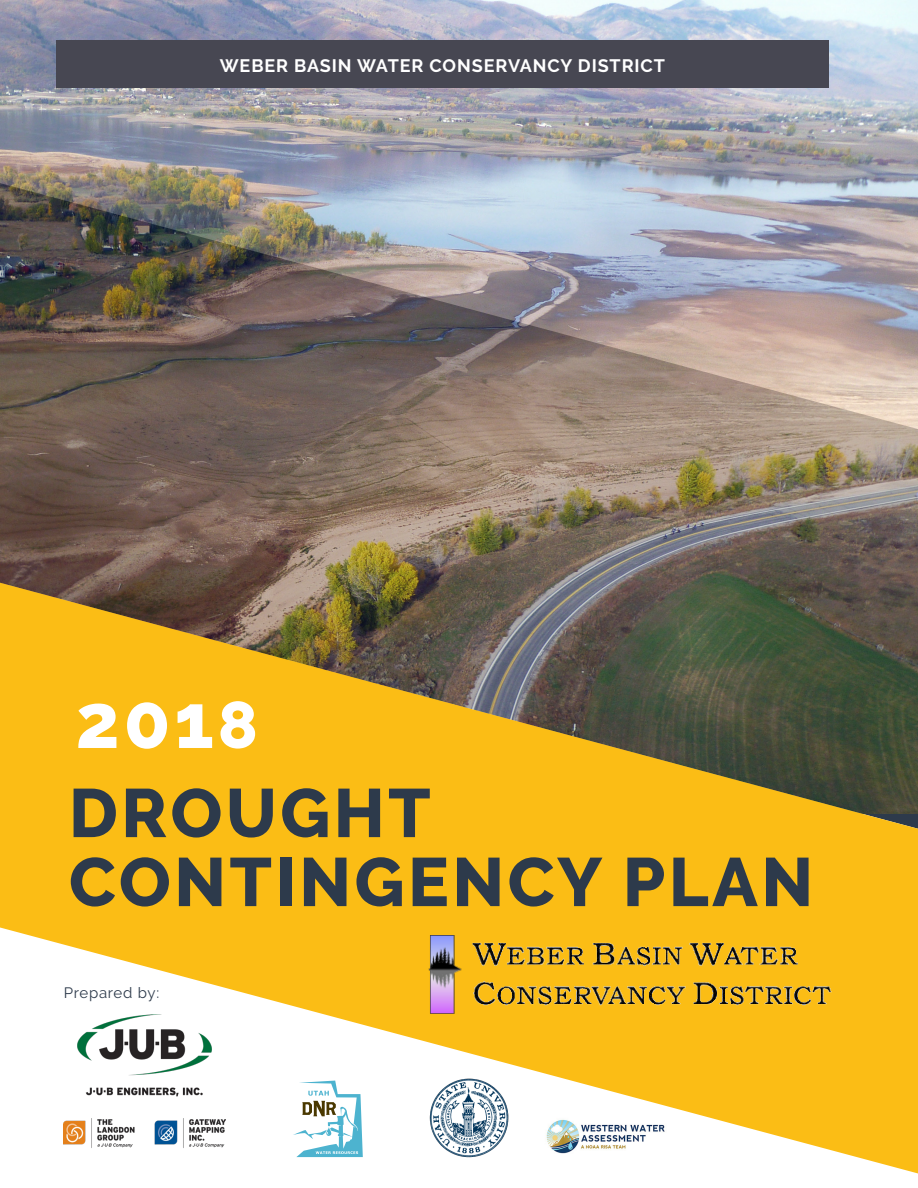
<style>
.page{position:relative;width:918px;height:1188px;background:#fff}
.page>*{position:absolute;margin:0;border:0;box-sizing:border-box;transform-origin:0 0}
.t1{font:800 76.5px "Raleway";color:#fff}
.t2{font:800 68.4px/69px "Raleway";letter-spacing:.05em;color:#2d3a4b}
.t3{font:700 18px "Raleway";letter-spacing:.05em;color:#fff}
.t4{font:15px "Raleway";letter-spacing:.05em;color:#2d3a4b}
.s1{font-size:66px}
</style>
<div class="page">
<img style="left:1px;top:0;width:917px;height:583px">
<svg style="left:0;top:583px;width:918px;height:590px;fill:#fbbd15"></svg>
<img style="left:429px;top:935px;width:443px;height:79px">
<img style="left:64px;top:1015px;width:162px;height:142px">
<svg style="left:293px;top:1081px;width:70px;height:76px"></svg>
<img style="left:542px;top:1115px;width:126px;height:42px">
<div style="left:56px;top:40px;width:772px;height:47px;background:#474752"></div>
<img style="left:430px;top:1079px;width:79px;height:78px">
<p class="t3" style="left:220px;top:56px;width:447px">WEBER BASIN WATER CONSERVANCY DISTRICT</p>
<p class="t1" style="left:75px;top:678px;width:184px">201<span class="s1">8</span></p>
<p class="t2" style="left:69px;top:779px;width:746px">DROUGHT<br>CONTINGENCY PLAN</p>
<p class="t4" style="left:64px;top:984px;width:97px">Prepared by:</p>
</div>
